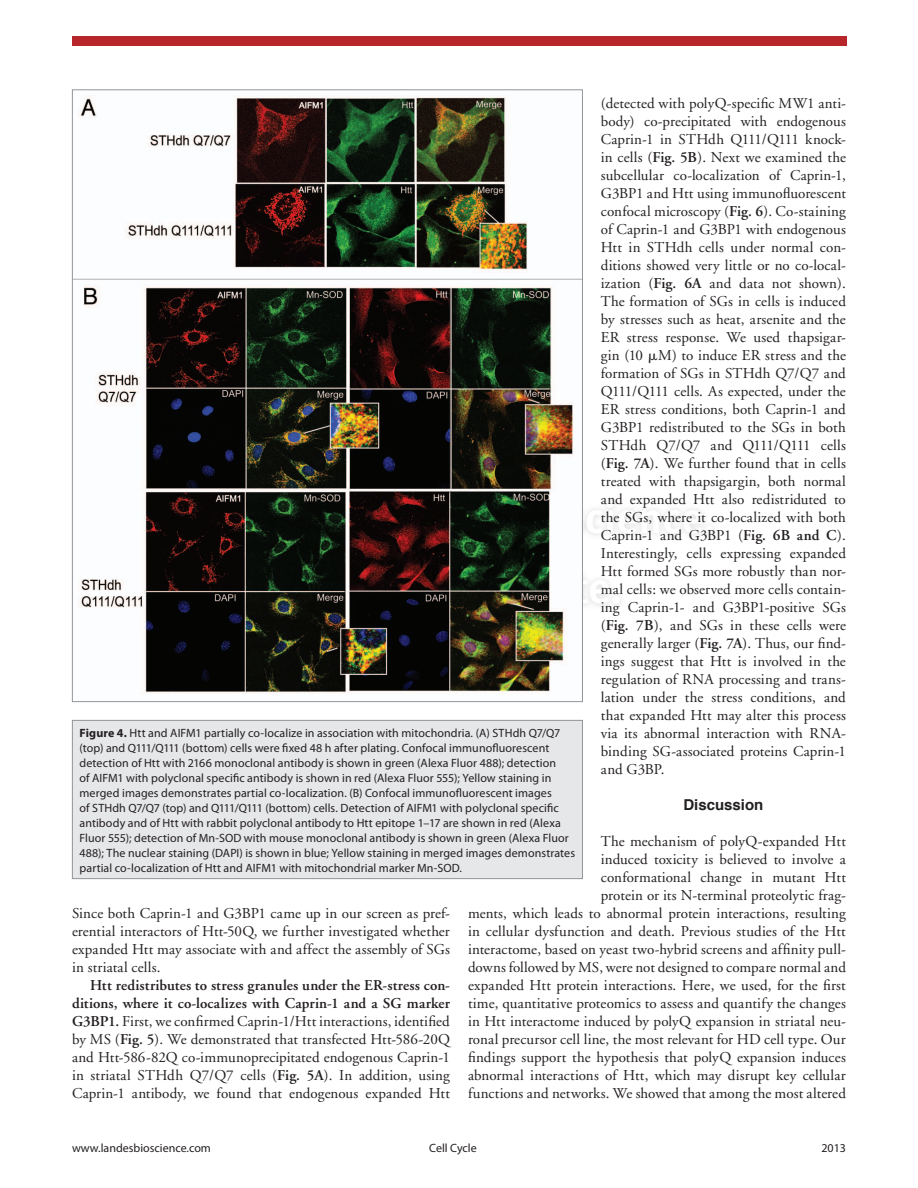
<style>
.page{position:relative;width:918px;height:1188px;background:#fff}
.page>*{position:absolute;margin:0;border:0;box-sizing:border-box;transform-origin:0 0}
.t1{font:15px/18px "Adobe Garamond";letter-spacing:.005em;color:#231f20;text-align:justify}
.t2{font:700 15px "Helvetica";color:#231f20}
.t3{font:12px/15px "Myriad Pro";letter-spacing:.005em;color:#231f20}
.s1{font-weight:600}
.s2{font-family:"Universal Std Greekw Math Pi"}
.s3{font-weight:700}
</style>
<div class="page">
<div style="left:72px;top:36px;width:774px;height:10px;background:#b7262b"></div>
<div style="left:72px;top:720px;width:510px;height:159px;background:#e6e7e9"></div>
<div style="left:72px;top:720px;width:511px;height:159px;border:1px solid #939598"></div>
<img style="left:74px;top:95px;width:507px;height:599px">
<p class="t1" style="left:601px;top:95px;width:247px">(detected with polyQ-specific MW1 anti&shy;body) co-precipitated with endogenous Caprin-1 in STHdh Q111/Q111 knock&shy;in cells (<span class="s1">Fig. 5B</span>). Next we examined the subcellular co-localization of Caprin-1, G3BP1 and Htt using immunofluorescent confocal microscopy (<span class="s1">Fig. 6</span>). Co-staining of Caprin-1 and G3BP1 with endogenous Htt in STHdh cells under normal con&shy;ditions showed very little or no co-local&shy;ization (<span class="s1">Fig. 6A</span> and data not shown).<br>The formation of SGs in cells is induced by stresses such as heat, arsenite and the ER stress response. We used thapsigar&shy;gin (10 <span class="s2">μ</span>M) to induce ER stress and the formation of SGs in STHdh Q7/Q7 and Q111/Q111 cells. As expected, under the ER stress conditions, both Caprin-1 and G3BP1 redistributed to the SGs in both STHdh Q7/Q7 and Q111/Q111 cells (<span class="s1">Fig. 7A</span>). We further found that in cells treated with thapsigargin, both normal and expanded Htt also redistriduted to the SGs, where it co-localized with both Caprin-1 and G3BP1 (<span class="s1">Fig. 6B and C</span>).<br>Interestingly, cells expressing expanded Htt formed SGs more robustly than nor&shy;mal cells: we observed more cells contain&shy;ing Caprin-1- and G3BP1-positive SGs (<span class="s1">Fig. 7B</span>), and SGs in these cells were generally larger (<span class="s1">Fig. 7A</span>). Thus, our find&shy;ings suggest that Htt is involved in the regulation of RNA processing and trans&shy;lation under the stress conditions, and that expanded Htt may alter this process via its abnormal interaction with RNA&shy;binding SG-associated proteins Caprin-1 and G3BP.</p>
<p class="t2" style="left:683px;top:793px;width:82px">Discussion</p>
<p class="t1" style="left:468px;top:833px;width:379px;text-align:right">The mechanism of polyQ-expanded Htt<br>induced toxicity is believed to involve a<br>conformational change in mutant Htt<br>protein or its N-terminal proteolytic frag-<br>ments, which leads to abnormal protein interactions, resulting in cellular dysfunction and death. Previous studies of the Htt interactome, based on yeast two-hybrid screens and affinity pull&shy;downs followed by MS, were not designed to compare normal and expanded Htt protein interactions. Here, we used, for the first time, quantitative proteomics to assess and quantify the changes in Htt interactome induced by polyQ expansion in striatal neu&shy;ronal precursor cell line, the most relevant for HD cell type. Our findings support the hypothesis that polyQ expansion induces abnormal interactions of Htt, which may disrupt key cellular functions and networks. We showed that among the most altered</p>
<p class="t3" style="left:80px;top:725px;width:497px"><span class="s3">Figure 4.</span> Htt and AIFM1 partially co-localize in association with mitochondria. (A) STHdh Q7/Q7 (top) and Q111/Q111 (bottom) cells were fixed 48 h after plating. Confocal immunofluorescent detection of Htt with 2166 monoclonal antibody is shown in green (Alexa Fluor 488); detection<br>of AIFM1 with polyclonal specific antibody is shown in red (Alexa Fluor 555); Yellow staining in merged images demonstrates partial co-localization. (B) Confocal immunofluorescent images<br>of STHdh Q7/Q7 (top) and Q111/Q111 (bottom) cells. Detection of AIFM1 with polyclonal specific antibody and of Htt with rabbit polyclonal antibody to Htt epitope 1–17 are shown in red (Alexa Fluor 555); detection of Mn-SOD with mouse monoclonal antibody is shown in green (Alexa Fluor 488); The nuclear staining (DAPI) is shown in blue; Yellow staining in merged images demonstrates partial co-localization of Htt and AIFM1 with mitochondrial marker Mn-SOD.</p>
<p class="t1" style="left:72px;top:905px;width:379px">Since both Caprin-1 and G3BP1 came up in our screen as pref&shy;erential interactors of Htt-50Q, we further investigated whether expanded Htt may associate with and affect the assembly of SGs in striatal cells.</p>
<p class="t1" style="left:72px;top:977px;width:379px;text-indent:18px"><span class="s1">Htt redistributes to stress granules under the ER-stress con&shy;ditions, where it co-localizes with Caprin-1 and a SG marker G3BP1.</span> First, we confirmed Caprin-1/Htt interactions, identified by MS (<span class="s1">Fig. 5</span>). We demonstrated that transfected Htt‑586‑20Q and Htt-586-82Q co-immunoprecipitated endogenous Caprin-1 in striatal STHdh Q7/Q7 cells (<span class="s1">Fig. 5A</span>). In addition, using Caprin-1 antibody, we found that endogenous expanded Htt</p>
<p class="t3" style="left:72px;top:1140px;width:140px">www.landesbioscience.com</p>
<p class="t3" style="left:429px;top:1140px;width:49px">Cell Cycle</p>
<p class="t3" style="left:821px;top:1140px;width:26px">2013</p>
</div>
